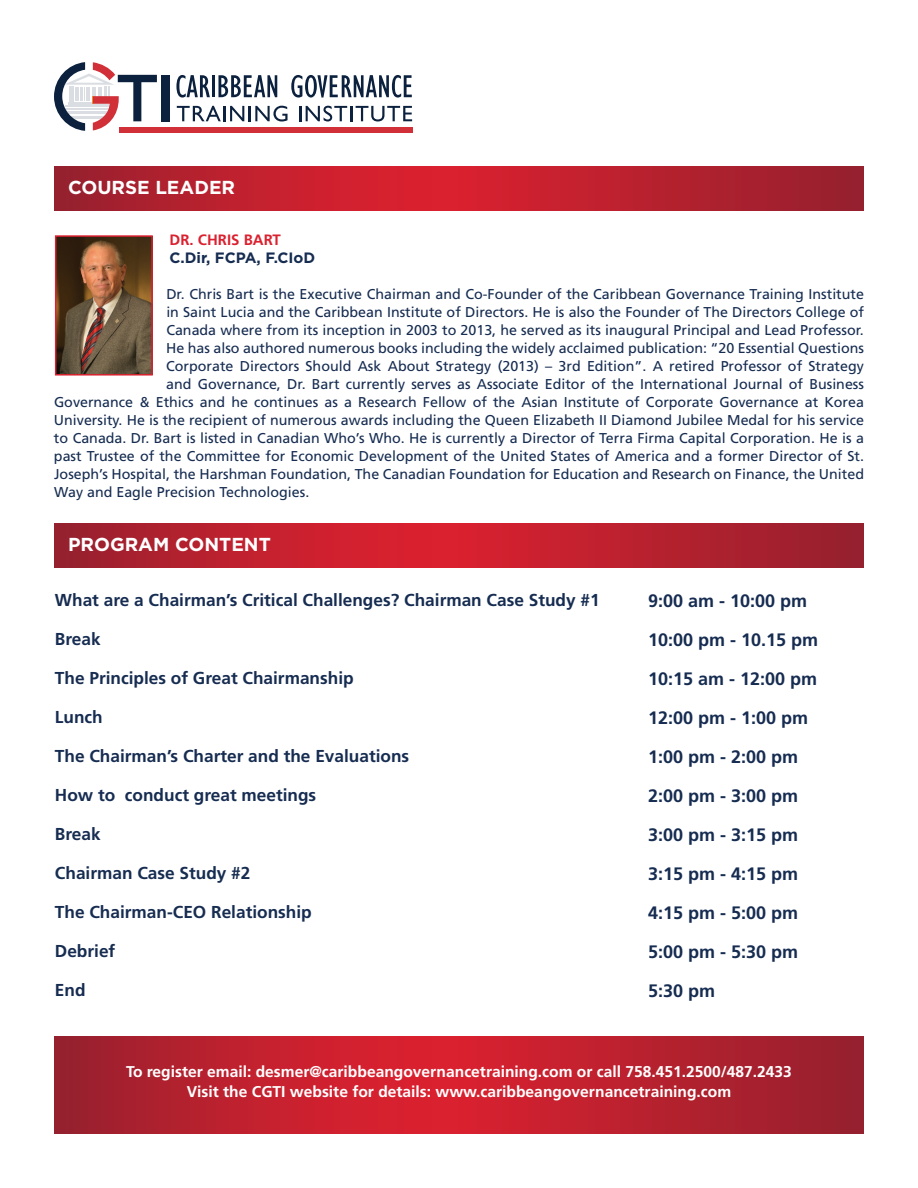
<style>
.page{position:relative;width:918px;height:1188px;background:#fff}
.page>*{position:absolute;margin:0;border:0;box-sizing:border-box;transform-origin:0 0}
.t1{font:700 18.75px "Gotham";color:#fff}
.t2{font:700 18px/39px "Frutiger";color:#162c51}
.t3{font:700 17.25px "Frutiger";color:#162c51}
.t4{font:700 15.6px/20.5px "Frutiger";color:#fff;text-align:center}
.t5{font:700 15px "Gotham";color:#162c51}
.t6{font:700 15px "Frutiger";color:#da212f}
.t7{font:14.25px "Frutiger";color:#162c51}
</style>
<div class="page">
<svg style="left:176px;top:75px;width:34px;height:23px"></svg>
<hr style="left:212px;top:75px;width:3px;height:22px;background:#0b213e">
<svg style="left:218px;top:75px;width:59px;height:22px"></svg>
<svg style="left:291px;top:75px;width:121px;height:23px"></svg>
<svg style="left:177px;top:106px;width:44px;height:15px"></svg>
<hr style="left:223px;top:106px;width:3px;height:15px;background:#0b213e">
<svg style="left:230px;top:106px;width:58px;height:16px"></svg>
<svg style="left:299px;top:106px;width:48px;height:16px"></svg>
<hr style="left:350px;top:106px;width:3px;height:15px;background:#0b213e">
<svg style="left:356px;top:106px;width:56px;height:16px"></svg>
<div style="left:120px;top:127px;width:293px;height:6px;background:#d23038"></div>
<div style="left:161px;top:75px;width:9px;height:46px;background:#0b213e"></div>
<svg style="left:54px;top:62px;width:103px;height:69px"></svg>
<svg style="left:54px;top:1037px;width:810px;height:97px;background:#ba202e"></svg>
<img style="left:58px;top:238px;width:92px;height:135px">
<div style="left:55px;top:235px;width:98px;height:141px;border:2px solid #da212f"></div>
<svg style="left:54px;top:166px;width:810px;height:45px;background:#ba202e"></svg>
<svg style="left:54px;top:523px;width:810px;height:45px;background:#ba202e"></svg>
<h1 class="t1" style="left:68px;top:176px;width:169px">COURSE LEADER</h1>
<p class="t6" style="left:170px;top:231px;width:104px">DR. CHRIS BART</p>
<p class="t5" style="left:170px;top:249px;width:147px">C.DIR, FCPA, F.CIOD</p>
<p class="t7" style="left:166px;top:286px;width:699px">Dr. Chris Bart is the Executive Chairman and Co-Founder of the Caribbean Governance Training Institute</p>
<p class="t7" style="left:166px;top:304px;width:699px">in Saint Lucia and the Caribbean Institute of Directors. He is also the Founder of The Directors College of</p>
<p class="t7" style="left:166px;top:322px;width:699px">Canada where from its inception in 2003 to 2013, he served as its inaugural Principal and Lead Professor.</p>
<p class="t7" style="left:166px;top:340px;width:699px">He has also authored numerous books including the widely acclaimed publication: “20 Essential Questions</p>
<p class="t7" style="left:166px;top:358px;width:699px">Corporate Directors Should Ask About Strategy (2013) – 3rd Edition”. A retired Professor of Strategy</p>
<p class="t7" style="left:166px;top:376px;width:699px">and Governance, Dr. Bart currently serves as Associate Editor of the International Journal of Business</p>
<p class="t7" style="left:54px;top:394px;width:811px">Governance &amp; Ethics and he continues as a Research Fellow of the Asian Institute of Corporate Governance at Korea</p>
<p class="t7" style="left:54px;top:412px;width:811px">University. He is the recipient of numerous awards including the Queen Elizabeth II Diamond Jubilee Medal for his service</p>
<p class="t7" style="left:54px;top:430px;width:812px">to Canada. Dr. Bart is listed in Canadian Who’s Who. He is currently a Director of Terra Firma Capital Corporation. He is a</p>
<p class="t7" style="left:54px;top:448px;width:812px">past Trustee of the Committee for Economic Development of the United States of America and a former Director of St.</p>
<p class="t7" style="left:54px;top:466px;width:812px">Joseph’s Hospital, the Harshman Foundation, The Canadian Foundation for Education and Research on Finance, the United</p>
<p class="t7" style="left:54px;top:484px;width:257px">Way and Eagle Precision Technologies.</p>
<h1 class="t1" style="left:68px;top:533px;width:204px">PROGRAM CONTENT</h1>
<p class="t3" style="left:55px;top:590px;width:546px">What are a Chairman’s Critical Challenges? Chairman Case Study #1</p>
<p class="t3" style="left:55px;top:629px;width:47px">Break</p>
<p class="t3" style="left:55px;top:668px;width:300px">The Principles of Great Chairmanship</p>
<p class="t3" style="left:55px;top:707px;width:49px">Lunch</p>
<p class="t3" style="left:55px;top:746px;width:356px">The Chairman’s Charter and the Evaluations</p>
<p class="t3" style="left:55px;top:785px;width:263px">How to conduct great meetings</p>
<p class="t3" style="left:55px;top:824px;width:47px">Break</p>
<p class="t3" style="left:55px;top:863px;width:197px">Chairman Case Study #2</p>
<p class="t3" style="left:55px;top:902px;width:258px">The Chairman-CEO Relationship</p>
<p class="t3" style="left:55px;top:941px;width:62px">Debrief</p>
<p class="t3" style="left:55px;top:980px;width:32px">End</p>
<p class="t2" style="left:648px;top:581px;width:172px">9:00 am - 10:00 pm<br>10:00 pm - 10.15 pm<br>10:15 am - 12:00 pm<br>12:00 pm - 1:00 pm<br>1:00 pm - 2:00 pm<br>2:00 pm - 3:00 pm<br>3:00 pm - 3:15 pm<br>3:15 pm - 4:15 pm<br>4:15 pm - 5:00 pm<br>5:00 pm - 5:30 pm<br>5:30 pm</p>
<p class="t4" style="left:126px;top:1061px;width:667px">To register email: desmer@caribbeangovernancetraining.com or call 758.451.2500/487.2433<br>Visit the CGTI website for details: www.caribbeangovernancetraining.com</p>
</div>
